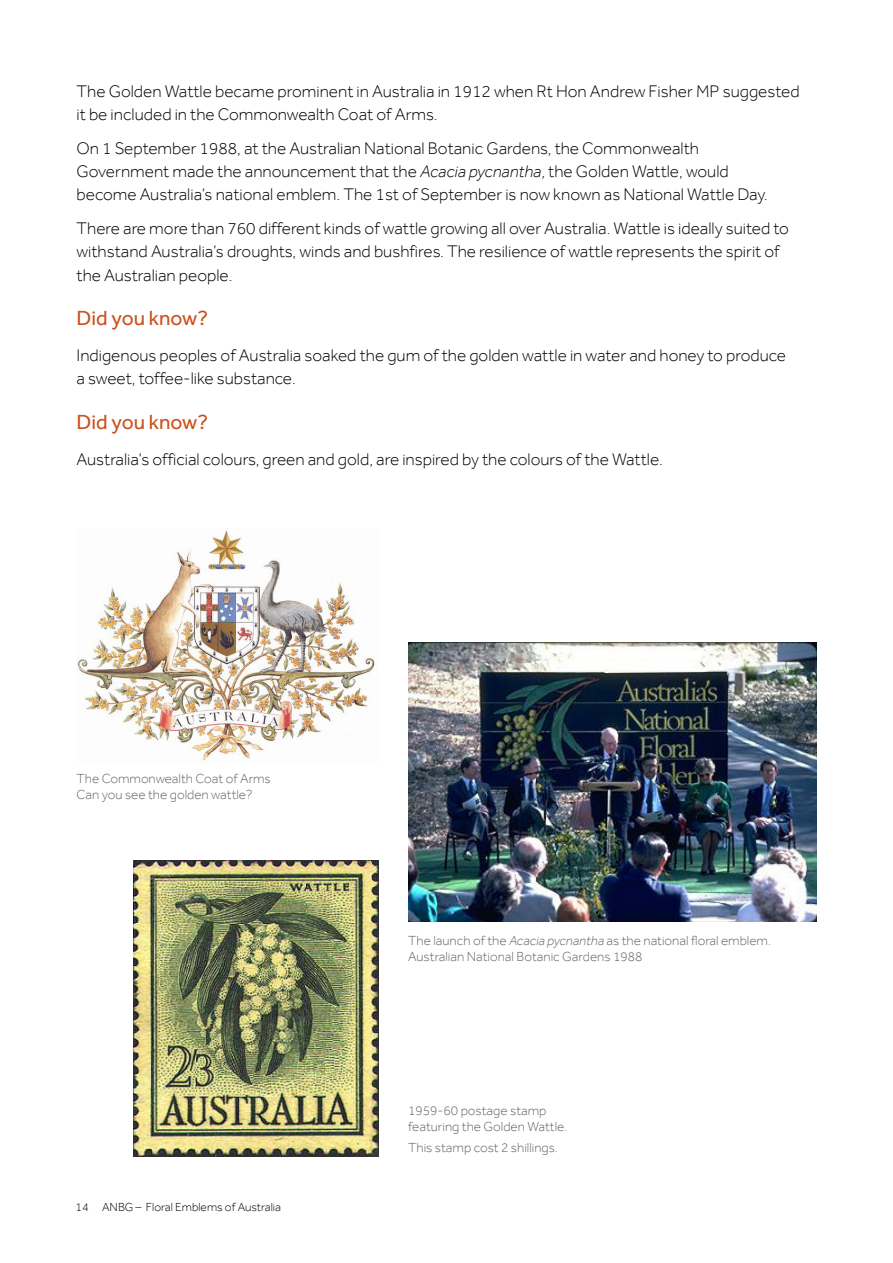
<style>
.page{position:relative;width:893px;height:1263px;background:#fff}
.page>*{position:absolute;margin:0;border:0;box-sizing:border-box;transform-origin:0 0}
.Heading_3{font:21px "Effra";color:#cb521e}
.Body_text{font:300 17.25px/23.2px "Effra";color:#000}
.t1{font:300 13.5px/16.5px "Effra";color:#636466}
.t2{font:300 12px "Effra";color:#000}
.s1{font-style:italic}
</style>
<div class="page">
<img style="left:77px;top:530px;width:298px;height:232px">
<img style="left:134px;top:861px;width:244px;height:295px">
<img style="left:408px;top:642px;width:408px;height:279px">
<p class="Body_text" style="left:77px;top:79px;width:725px">The Golden Wattle became prominent in Australia in 1912 when Rt Hon Andrew Fisher MP suggested it be included in the Commonwealth Coat of Arms.</p>
<p class="Body_text" style="left:77px;top:136px;width:692px">On 1 September 1988, at the Australian National Botanic Gardens, the Commonwealth<br>Government made the announcement that the <span class="s1">Acacia pycnantha</span>, the Golden Wattle, would become Australia’s national emblem. The 1st of September is now known as National Wattle Day.</p>
<p class="Body_text" style="left:77px;top:216px;width:714px">There are more than 760 different kinds of wattle growing all over Australia. Wattle is ideally suited to withstand Australia’s droughts, winds and bushfires. The resilience of wattle represents the spirit of the Australian people.</p>
<p class="Heading_3" style="left:77px;top:306px;width:133px">Did you know?</p>
<p class="Body_text" style="left:77px;top:343px;width:711px">Indigenous peoples of Australia soaked the gum of the golden wattle in water and honey to produce a sweet, toffee-like substance.</p>
<p class="Heading_3" style="left:77px;top:409px;width:133px">Did you know?</p>
<p class="Body_text" style="left:77px;top:447px;width:588px">Australia’s official colours, green and gold, are inspired by the colours of the Wattle.</p>
<p class="t1" style="left:77px;top:770px;width:196px">The Commonwealth Coat of Arms<br>Can you see the golden wattle?</p>
<p class="t2" style="left:75px;top:1200px;width:207px">14 ANBG – Floral Emblems of Australia</p>
<p class="t1" style="left:408px;top:932px;width:364px">The launch of the <span class="s1">Acacia pycnantha</span> as the national floral emblem.<br>Australian National Botanic Gardens 1988</p>
<p class="t1" style="left:408px;top:1102px;width:161px">1959-60 postage stamp featuring the Golden Wattle.</p>
<p class="t1" style="left:408px;top:1139px;width:151px">This stamp cost 2 shillings.</p>
</div>
